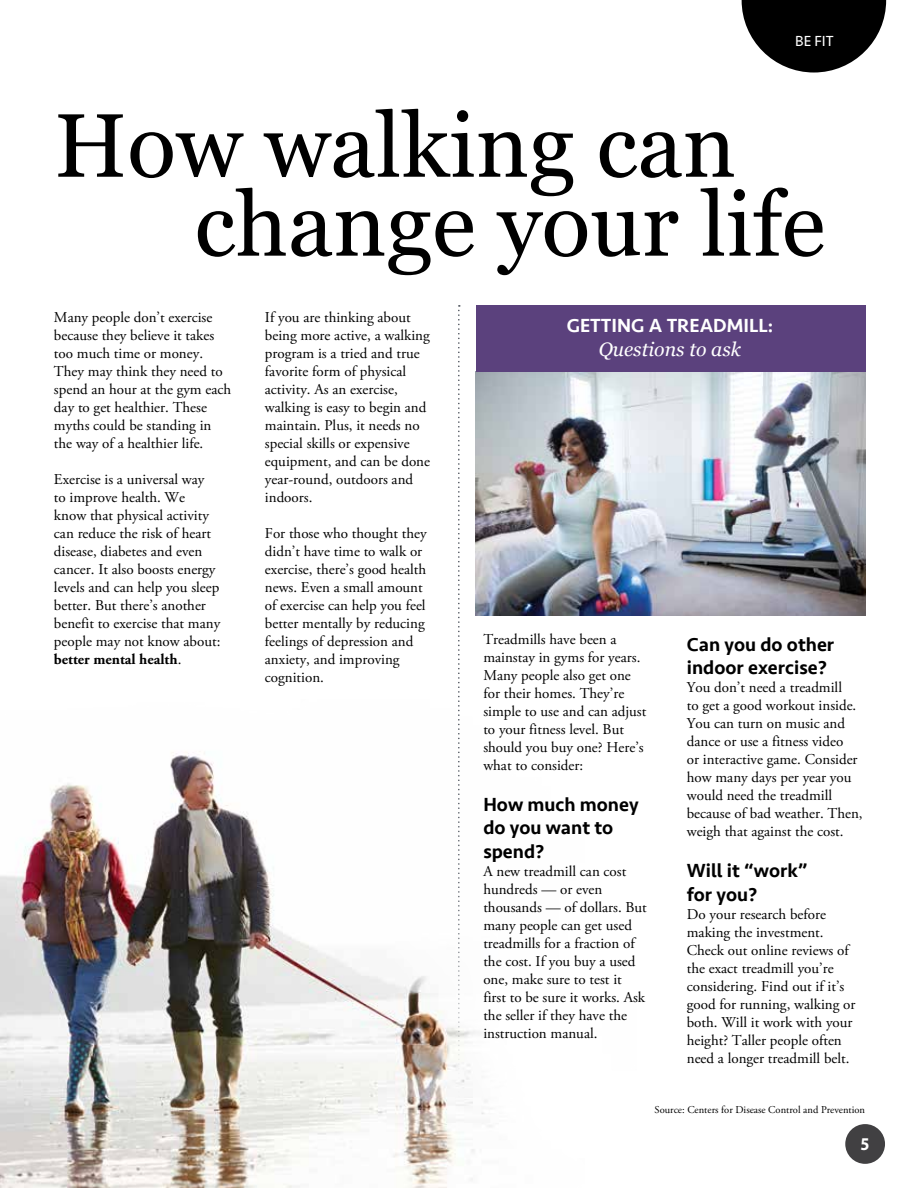
<style>
.page{position:relative;width:918px;height:1188px;background:#fff}
.page>*{position:absolute;margin:0;border:0;box-sizing:border-box;transform-origin:0 0}
.t1{font:90px/78.9px "Georgia";color:#000}
.t2{font:500 19.5px/23.4px "Seravek";color:#000}
.t3{font:500 19.5px "Seravek";color:#fff}
.t4{font:italic 19.5px "Georgia";color:#fff}
.t5{font:700 18px "Myriad Pro";color:#fff;scale:.9 1}
.t6{font:15px/18px "Adobe Garamond Pro";color:#000}
.t7{font:15px "Seravek";color:#fff}
.t8{font:10.5px "Adobe Garamond Pro";color:#000}
.s1{font-weight:700}
</style>
<div class="page">
<svg style="left:458px;top:305px;width:2px;height:393px"></svg>
<img style="left:0;top:700px;width:492px;height:488px">
<img style="left:476px;top:372px;width:389px;height:244px">
<div style="left:476px;top:305px;width:389px;height:67px;background:#5b417d"></div>
<div style="left:845px;top:1124px;width:40px;height:40px;background:#414042;border-radius:50%"></div>
<svg style="left:742px;top:0;width:144px;height:73px"></svg>
<p class="t7" style="left:795px;top:29px;width:40px">BE FIT</p>
<h1 class="t1" style="left:195px;top:103px;width:632px;text-indent:-141px">How walking can change your life</h1>
<p class="t6" style="left:265px;top:309px;width:167px">If you are thinking about being more active, a walking program is a tried and true favorite form of physical activity. As an exercise, walking is easy to begin and maintain. Plus, it needs no special skills or expensive equipment, and can be done year-round, outdoors and indoors.</p>
<p class="t6" style="left:265px;top:525px;width:163px">For those who thought they didn’t have time to walk or exercise, there’s good health news. Even a small amount of exercise can help you feel better mentally by reducing feelings of depression and anxiety, and improving cognition.</p>
<p class="t6" style="left:54px;top:309px;width:179px">Many people don’t exercise because they believe it takes too much time or money.<br>They may think they need to spend an hour at the gym each day to get healthier. These myths could be standing in the way of a healthier life.</p>
<p class="t6" style="left:54px;top:471px;width:168px">Exercise is a universal way<br>to improve health. We know that physical activity can reduce the risk of heart disease, diabetes and even cancer. It also boosts energy levels and can help you sleep better. But there’s another benefit to exercise that many people may not know about: <span class="s1">better mental health</span>.</p>
<h2 class="t3" style="left:567px;top:314px;width:208px">GETTING A TREADMILL:</h2>
<h2 class="t4" style="left:599px;top:335px;width:144px">Questions to ask</h2>
<p class="t6" style="left:483px;top:630px;width:164px">Treadmills have been a mainstay in gyms for years.<br>Many people also get one for their homes. They’re simple to use and can adjust to your fitness level. But should you buy one? Here’s what to consider:</p>
<h2 class="t2" style="left:483px;top:793px;width:157px">How much money do you want to spend?</h2>
<p class="t6" style="left:483px;top:862px;width:165px">A new treadmill can cost hundreds — or even thousands — of dollars. But many people can get used treadmills for a fraction of the cost. If you buy a used one, make sure to test it first to be sure it works. Ask the seller if they have the instruction manual.</p>
<h2 class="t2" style="left:687px;top:633px;width:149px">Can you do other indoor exercise?</h2>
<p class="t6" style="left:687px;top:679px;width:177px">You don’t need a treadmill<br>to get a good workout inside.<br>You can turn on music and dance or use a fitness video<br>or interactive game. Consider how many days per year you would need the treadmill because of bad weather. Then, weigh that against the cost.</p>
<h2 class="t2" style="left:687px;top:859px;width:122px">Will it “work” for you?</h2>
<p class="t6" style="left:687px;top:906px;width:170px">Do your research before making the investment.<br>Check out online reviews of the exact treadmill you’re considering. Find out if it’s good for running, walking or both. Will it work with your height? Taller people often need a longer treadmill belt.</p>
<p class="t8" style="left:655px;top:1103px;width:212px">Source: Centers for Disease Control and Prevention</p>
<p class="t5" style="left:860px;top:1132px;width:11px">5</p>
</div>
